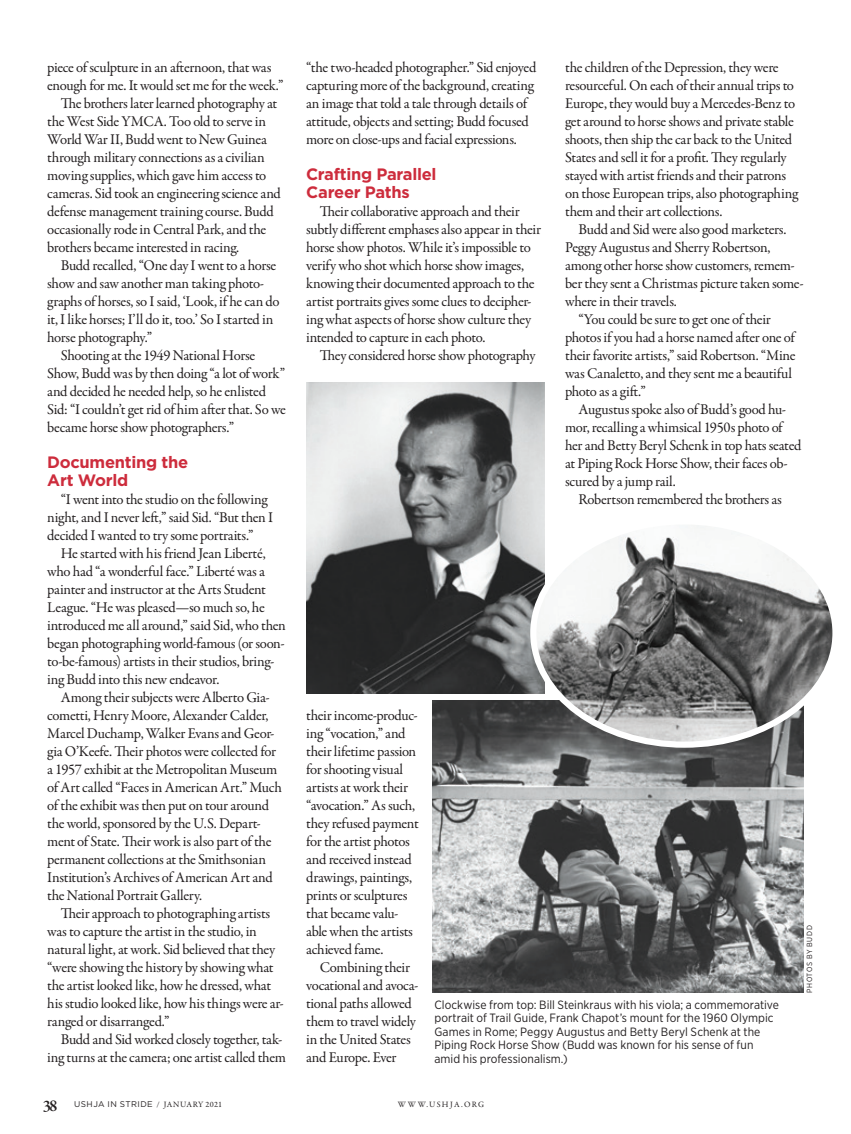
<style>
.page{position:relative;width:851px;height:1134px;background:#fff}
.page>*{position:absolute;margin:0;border:0;box-sizing:border-box;transform-origin:0 0}
.t1{font:700 16.5px/18px "Gotham";letter-spacing:-.02em;color:#cd2c3c}
.t2{font:15px/18px "Garamond Premr Pro";letter-spacing:-.025em;color:#231f20}
.t3{font:12px/13.5px "Gotham Narrow";letter-spacing:.005em;color:#231f20}
.t4{font:8.25px "Gotham";letter-spacing:.055em;color:#231f20}
.t5{font:8.25px "Garamond Premr Pro";letter-spacing:.155em;color:#231f20}
.t6{font:7.5px "Gotham Narrow";letter-spacing:.085em;color:#231f20}
.s1{font-family:"Garamond Premr Pro";font-weight:600;font-size:16.5px}
.s2{font-family:"Garamond Premr Pro"}
</style>
<div class="page">
<img style="left:432px;top:700px;width:371px;height:293px">
<img style="left:306px;top:382px;width:238px;height:312px">
<img style="left:533px;top:521px;width:298px;height:224px">
<div style="left:530px;top:518px;width:308px;height:230px;border:6px solid #fff;border-radius:50%"></div>
<p class="t2" style="left:47px;top:59px;width:226px">piece of sculpture in an afternoon, that was</p>
<p class="t2" style="left:47px;top:77px;width:238px">enough for me. It would set me for the week.”</p>
<p class="t2" style="left:61px;top:95px;width:218px">The brothers later learned photography at</p>
<p class="t2" style="left:47px;top:113px;width:220px">the West Side YMCA. Too old to serve in</p>
<p class="t2" style="left:47px;top:131px;width:221px">World War II, Budd went to New Guinea</p>
<p class="t2" style="left:47px;top:149px;width:219px">through military connections as a civilian</p>
<p class="t2" style="left:47px;top:167px;width:220px">moving supplies, which gave him access to</p>
<p class="t2" style="left:47px;top:185px;width:235px">cameras. Sid took an engineering science and</p>
<p class="t2" style="left:47px;top:203px;width:228px">defense management training course. Budd</p>
<p class="t2" style="left:47px;top:221px;width:220px">occasionally rode in Central Park, and the</p>
<p class="t2" style="left:47px;top:239px;width:193px">brothers became interested in racing.</p>
<p class="t2" style="left:61px;top:257px;width:217px">Budd recalled, “One day I went to a horse</p>
<p class="t2" style="left:47px;top:275px;width:218px">show and saw another man taking photo-</p>
<p class="t2" style="left:47px;top:293px;width:234px">graphs of horses, so I said, ‘Look, if he can do</p>
<p class="t2" style="left:47px;top:311px;width:228px">it, I like horses; I’ll do it, too.’ So I started in</p>
<p class="t2" style="left:47px;top:329px;width:107px">horse photography.”</p>
<p class="t2" style="left:61px;top:347px;width:196px">Shooting at the 1949 National Horse</p>
<p class="t2" style="left:47px;top:365px;width:239px">Show, Budd was by then doing “a lot of work”</p>
<p class="t2" style="left:47px;top:383px;width:220px">and decided he needed help, so he enlisted</p>
<p class="t2" style="left:47px;top:401px;width:240px">Sid: “I couldn’t get rid of him after that. So we</p>
<p class="t2" style="left:47px;top:419px;width:188px">became horse show photographers.”</p>
<p class="t1" style="left:47px;top:453px;width:142px">Documenting the<br>Art World</p>
<p class="t2" style="left:47px;top:491px;width:227px;text-indent:13px">“I went into the studio on the following night, and I never left,” said Sid. “But then I decided I wanted to try some portraits.”</p>
<p class="t2" style="left:47px;top:545px;width:240px;text-indent:13px">He started with his friend Jean Liberté, who had “a wonderful face.” Liberté was a painter and instructor at the Arts Student League. “He was pleased—so much so, he introduced me all around,” said Sid, who then began photographing world-famous (or soon&shy;to-be-famous) artists in their studios, bring&shy;ing Budd into this new endeavor.</p>
<p class="t2" style="left:47px;top:689px;width:236px;text-indent:14px">Among their subjects were Alberto Gia&shy;cometti, Henry Moore, Alexander Calder, Marcel Duchamp, Walker Evans and Geor&shy;gia O’Keefe. Their photos were collected for a 1957 exhibit at the Metropolitan Museum of Art called “Faces in American Art.” Much of the exhibit was then put on tour around the world, sponsored by the U.S. Depart&shy;ment of State. Their work is also part of the permanent collections at the Smithsonian Institution’s Archives of American Art and the National Portrait Gallery.</p>
<p class="t2" style="left:47px;top:905px;width:238px;text-indent:13px">Their approach to photographing artists was to capture the artist in the studio, in natural light, at work. Sid believed that they “were showing the history by showing what the artist looked like, how he dressed, what his studio looked like, how his things were ar&shy;ranged or disarranged.”</p>
<p class="t2" style="left:47px;top:1031px;width:240px;text-align:right">Budd and Sid worked closely together, tak&shy;ing turns at the camera; one artist called them</p>
<p class="t2" style="left:306px;top:59px;width:232px">“the two-headed photographer.” Sid enjoyed capturing more of the background, creating an image that told a tale through details of attitude, objects and setting; Budd focused more on close-ups and facial expressions.</p>
<p class="t1" style="left:306px;top:165px;width:132px">Crafting Parallel<br>Career Paths</p>
<p class="t2" style="left:306px;top:203px;width:236px;text-indent:14px">Their collaborative approach and their subtly different emphases also appear in their horse show photos. While it’s impossible to verify who shot which horse show images, knowing their documented approach to the artist portraits gives some clues to decipher&shy;ing what aspects of horse show culture they intended to capture in each photo.</p>
<p class="t2" style="left:319px;top:347px;width:217px">They considered horse show photography</p>
<p class="t2" style="left:565px;top:59px;width:234px">the children of the Depression, they were resourceful. On each of their annual trips to Europe, they would buy a Mercedes-Benz to get around to horse shows and private stable shoots, then ship the car back to the United States and sell it for a profit. They regularly stayed with artist friends and their patrons on those European trips, also photographing them and their art collections.</p>
<p class="t2" style="left:578px;top:221px;width:209px">Budd and Sid were also good marketers.</p>
<p class="t2" style="left:565px;top:239px;width:207px">Peggy Augustus and Sherry Robertson,</p>
<p class="t2" style="left:565px;top:257px;width:231px">among other horse show customers, remem-</p>
<p class="t2" style="left:565px;top:275px;width:240px">ber they sent a Christmas picture taken some-</p>
<p class="t2" style="left:565px;top:293px;width:113px">where in their travels.</p>
<p class="t2" style="left:578px;top:311px;width:194px">“You could be sure to get one of their</p>
<p class="t2" style="left:565px;top:329px;width:231px">photos if you had a horse named after one of</p>
<p class="t2" style="left:565px;top:347px;width:232px">their favorite artists,” said Robertson. “Mine</p>
<p class="t2" style="left:565px;top:365px;width:228px">was Canaletto, and they sent me a beautiful</p>
<p class="t2" style="left:565px;top:383px;width:82px">photo as a gift.”</p>
<p class="t2" style="left:578px;top:401px;width:209px">Augustus spoke also of Budd’s good hu-</p>
<p class="t2" style="left:565px;top:419px;width:219px">mor, recalling a whimsical 1950s photo of</p>
<p class="t2" style="left:565px;top:437px;width:238px">her and Betty Beryl Schenk in top hats seated</p>
<p class="t2" style="left:565px;top:455px;width:224px">at Piping Rock Horse Show, their faces ob-</p>
<p class="t2" style="left:565px;top:473px;width:112px">scured by a jump rail.</p>
<p class="t2" style="left:578px;top:491px;width:205px">Robertson remembered the brothers as</p>
<p class="t2" style="left:306px;top:707px;width:114px">their income-produc&shy;ing “vocation,” and their lifetime passion for shooting visual artists at work their “avocation.” As such, they refused payment for the artist photos and received instead drawings, paintings, prints or sculptures that became valu&shy;able when the artists achieved fame.</p>
<p class="t2" style="left:306px;top:959px;width:114px;text-indent:13px">Combining their vocational and avoca&shy;tional paths allowed them to travel widely in the United States and Europe. Ever</p>
<p class="t3" style="left:434px;top:998px;width:346px">Clockwise from top: Bill Steinkraus with his viola; a commemorative portrait of Trail Guide, Frank Chapot’s mount for the 1960 Olympic Games in Rome; Peggy Augustus and Betty Beryl Schenk at the Piping Rock Horse Show (Budd was known for his sense of fun amid his professionalism.)</p>
<p class="t6" style="left:804px;top:993px;width:69px;rotate:-90deg">PHOTOS BY BUDD</p>
<p class="t4" style="left:43px;top:1099px;width:181px"><span class="s1">38</span> USHJA IN STRIDE <span class="s2">/ JANUARY 2021</span></p>
<p class="t5" style="left:398px;top:1100px;width:88px">WWW.USHJA.ORG</p>
</div>
